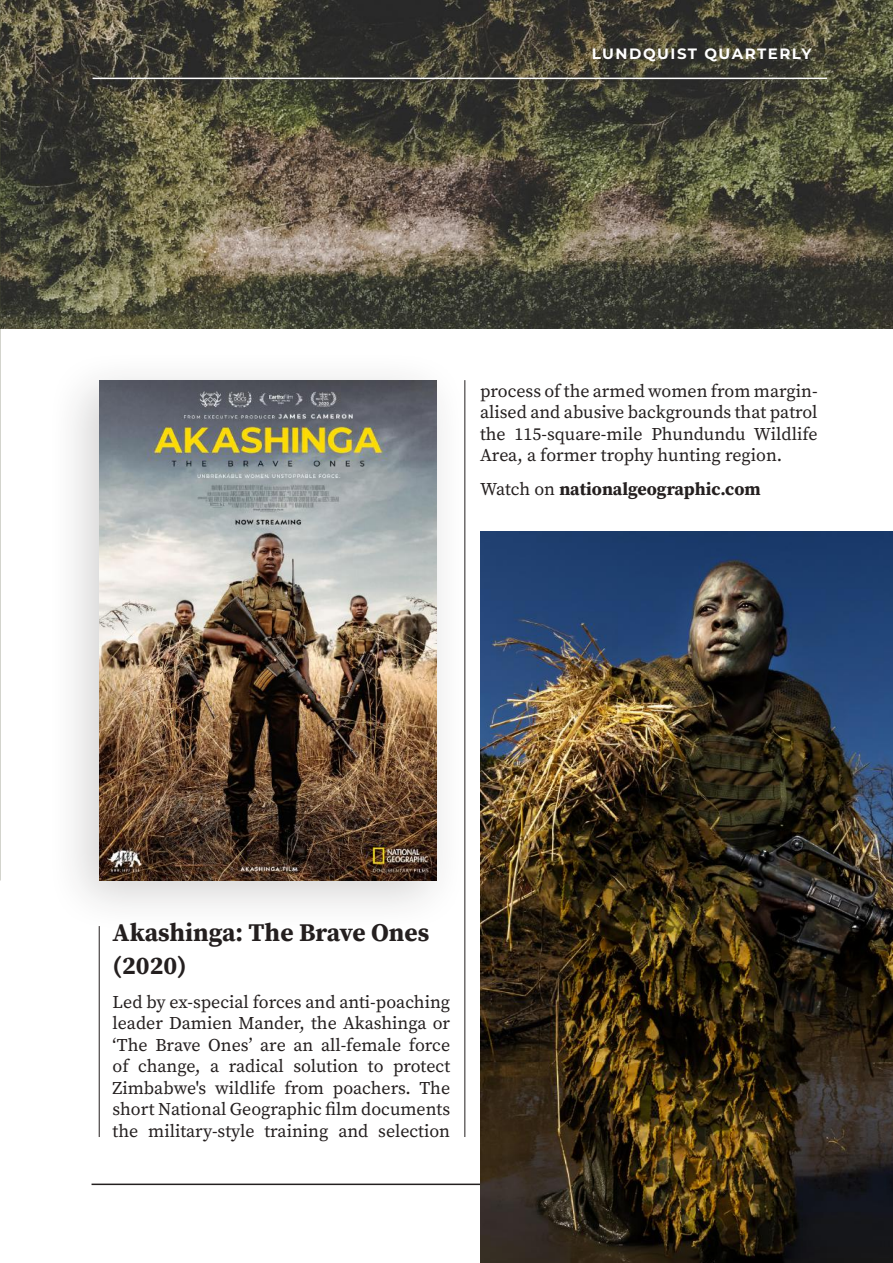
<style>
.page{position:relative;width:893px;height:1263px;background:#fff}
.page>*{position:absolute;margin:0;border:0;box-sizing:border-box;transform-origin:0 0}
.t1{font:700 25.35px/32.8px "Source Serif Pro";color:#241f1f}
.t2{font:18px/21.5px "Source Serif Pro";color:#241f1f;text-align:justify}
.t3{font:700 18px "Source Serif Pro";color:#241f1f}
.t4{font:700 15px "Montserrat";letter-spacing:.1em;color:#fff}
.s1{font-weight:400}
</style>
<div class="page">
<img style="left:1px;top:0;width:892px;height:329px">
<hr style="left:446px;top:78px;width:381px;height:1px;background:#fff">
<hr style="left:99px;top:926px;width:1px;height:211px;background:#241f1f">
<hr style="left:465px;top:380px;width:1px;height:757px;background:#241f1f">
<hr style="left:92px;top:1183px;width:388px;height:2px;background:#241f1f">
<div style="left:45px;top:348px;width:424px;height:586px;background:#241f1f;opacity:.2"></div>
<img style="left:99px;top:380px;width:338px;height:500px">
<img style="left:0;top:0;width:1px;height:880px">
<hr style="left:93px;top:78px;width:353px;height:1px;background:#fff">
<img style="left:480px;top:531px;width:413px;height:732px">
<p class="t4" style="left:592px;top:43px;width:221px">LUNDQUIST QUARTERLY</p>
<p class="t2" style="left:480px;top:380px;width:339px">process of the armed women from margin&shy;alised and abusive backgrounds that patrol the 115-square-mile Phundundu Wildlife Area, a former trophy hunting region.</p>
<p class="t3" style="left:480px;top:476px;width:282px"><span class="s1">Watch on</span> nationalgeographic.com</p>
<h1 class="t1" style="left:113px;top:916px;width:318px">Akashinga: The Brave Ones (2020)</h1>
<p class="t2" style="left:113px;top:991px;width:339px">Led by ex-special forces and anti-poaching leader Damien Mander, the Akashinga or ‘The Brave Ones’ are an all-female force of change, a radical solution to protect Zimbabwe's wildlife from poachers. The short National Geographic film documents the military-style training and selection</p>
</div>
